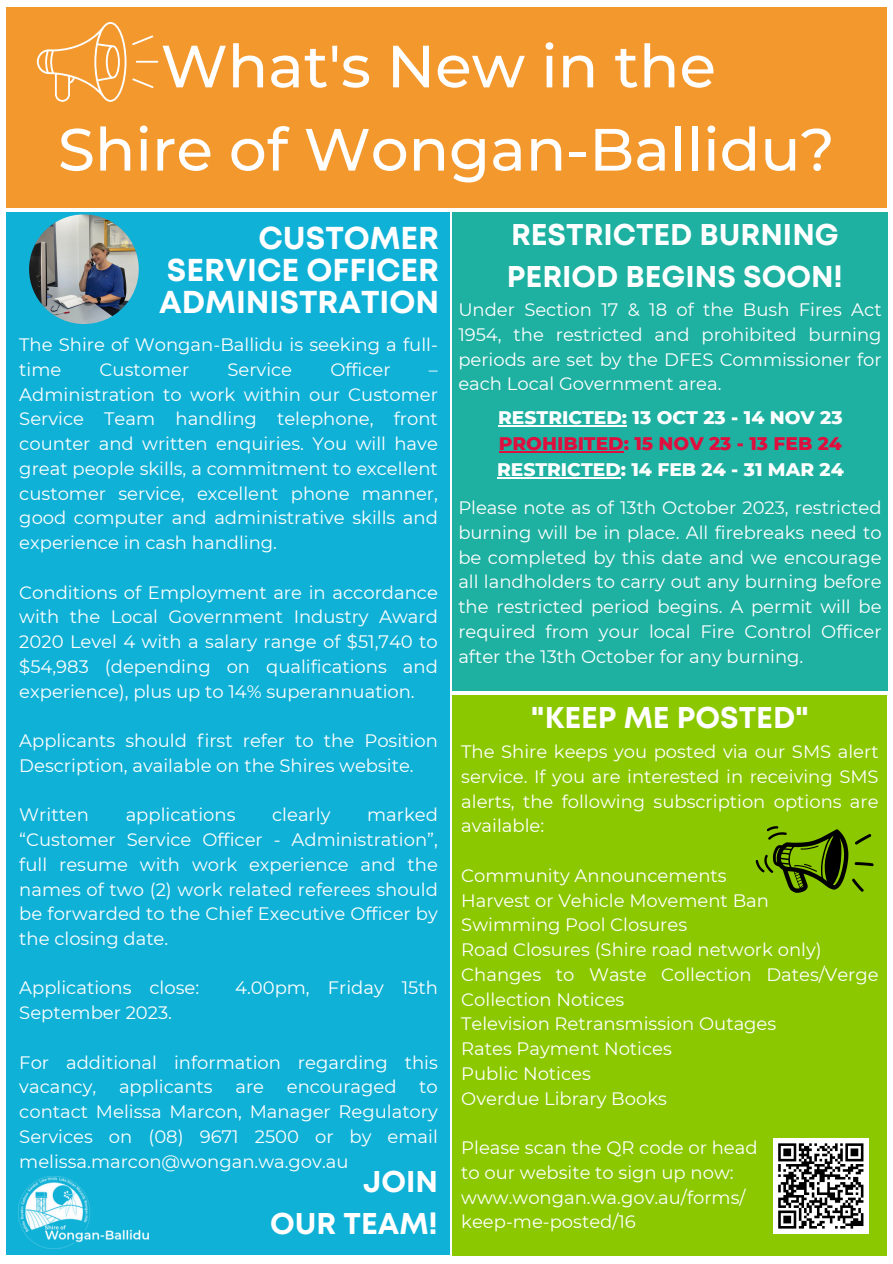
<style>
.page{position:relative;width:893px;height:1264px;background:#fff}
.page>*{position:absolute;margin:0;border:0;box-sizing:border-box;transform-origin:0 0}
.t1{font:500 59.55px "Montserrat";color:#fff}
.t2{font:700 31.65px/32px "Mont";color:#fff;text-align:justify}
.t3{font:700 30px/41.5px "Mont";color:#fff}
.t4{font:800 18.6px "Montserrat";color:#fdfefe}
.t5{font:800 18.6px "Montserrat";color:#de0f3f}
.t6{font:18px/24.8px "Montserrat";color:#fff;text-align:justify}
</style>
<div class="page">
<div style="left:452px;top:695px;width:435px;height:560px;background:#8bc800"></div>
<div style="left:7px;top:7px;width:879px;height:201px;background:#f3982d"></div>
<svg style="left:37px;top:22px;width:89px;height:80px"></svg>
<hr style="left:136px;top:61px;width:22px;height:2px;background:#fdfefe">
<svg style="left:132px;top:35px;width:21px;height:10px"></svg>
<svg style="left:132px;top:78px;width:21px;height:10px"></svg>
<div style="left:452px;top:212px;width:435px;height:478px;background:#1eb0a0"></div>
<div style="left:7px;top:212px;width:442px;height:1042px;background:#10b1d7"></div>
<img style="left:18px;top:1176px;width:131px;height:72px">
<img style="left:29px;top:214px;width:110px;height:110px;border-radius:50%">
<div style="left:773px;top:1138px;width:95px;height:95px;background:#fff"></div>
<svg style="left:778px;top:1143px;width:86px;height:86px"></svg>
<svg style="left:755px;top:826px;width:119px;height:67px"></svg>
<hr style="left:498px;top:425px;width:129px;height:1px;background:#fdfefe">
<hr style="left:499px;top:451px;width:124px;height:1px;background:#de0f3f">
<hr style="left:497px;top:477px;width:123px;height:1px;background:#fdfefe">
<p class="t1" style="left:161px;top:30px;width:557px">What's New in the</p>
<p class="t1" style="left:58px;top:113px;width:778px">Shire of Wongan-Ballidu?</p>
<p class="t2" style="left:159px;top:225px;width:281px;text-indent:99px">CUSTOMER SERVICE OFFICER ADMINISTRATION</p>
<p class="t3" style="left:507px;top:216px;width:337px">RESTRICTED BURNING<br>PERIOD BEGINS SOON!</p>
<p class="t6" style="left:458px;top:297px;width:425px">Under Section 17 &amp; 18 of the Bush Fires Act 1954, the restricted and prohibited burning periods are set by the DFES Commissioner for each Local Government area.</p>
<p class="t6" style="left:19px;top:332px;width:420px">The Shire of Wongan-Ballidu is seeking a full&shy;time</p>
<p class="t6" style="left:100px;top:357px;width:91px">Customer</p>
<p class="t6" style="left:227px;top:357px;width:66px">Service</p>
<p class="t6" style="left:330px;top:357px;width:62px">Officer</p>
<p class="t6" style="left:19px;top:357px;width:420px;text-indent:409px">– Administration to work within our Customer Service Team handling telephone, front counter and written enquiries. You will have great people skills, a commitment to excellent customer service, excellent phone manner, good computer and administrative skills and experience in cash handling.</p>
<p class="t6" style="left:19px;top:579px;width:420px">Conditions of Employment are in accordance with the Local Government Industry Award 2020 Level 4 with a salary range of $51,740 to $54,983 (depending on qualifications and experience), plus up to 14% superannuation.</p>
<p class="t6" style="left:19px;top:728px;width:420px">Applicants should first refer to the Position<br>Description, available on the Shires website.</p>
<p class="t6" style="left:19px;top:802px;width:71px">Written</p>
<p class="t6" style="left:126px;top:802px;width:111px">applications</p>
<p class="t6" style="left:272px;top:802px;width:60px">clearly</p>
<p class="t4" style="left:498px;top:406px;width:346px">RESTRICTED: 13 OCT 23 - 14 NOV 23</p>
<p class="t5" style="left:499px;top:432px;width:344px">PROHIBITED: 15 NOV 23 - 13 FEB 24</p>
<p class="t4" style="left:497px;top:458px;width:348px">RESTRICTED: 14 FEB 24 - 31 MAR 24</p>
<p class="t6" style="left:458px;top:495px;width:425px">Please note as of 13th October 2023, restricted burning will be in place. All firebreaks need to be completed by this date and we encourage all landholders to carry out any burning before the restricted period begins. A permit will be required from your local Fire Control Officer after the 13th October for any burning.</p>
<p class="t3" style="left:531px;top:699px;width:279px">"KEEP ME POSTED"</p>
<p class="t6" style="left:461px;top:739px;width:419px">The Shire keeps you posted via our SMS alert service. If you are interested in receiving SMS alerts, the following subscription options are available:</p>
<p class="t6" style="left:461px;top:863px;width:267px">Community Announcements</p>
<p class="t6" style="left:461px;top:887px;width:309px">Harvest or Vehicle Movement Ban</p>
<p class="t6" style="left:461px;top:912px;width:227px">Swimming Pool Closures</p>
<p class="t6" style="left:461px;top:937px;width:362px">Road Closures (Shire road network only)</p>
<p class="t6" style="left:461px;top:962px;width:419px">Changes to Waste Collection Dates/Verge<br>Collection Notices</p>
<p class="t6" style="left:461px;top:1011px;width:316px">Television Retransmission Outages</p>
<p class="t6" style="left:461px;top:1036px;width:212px">Rates Payment Notices</p>
<p class="t6" style="left:461px;top:1060px;width:131px">Public Notices</p>
<p class="t6" style="left:461px;top:1085px;width:207px">Overdue Library Books</p>
<p class="t6" style="left:461px;top:1135px;width:298px">Please scan the QR code or head</p>
<p class="t6" style="left:461px;top:1159px;width:274px">to our website to sign up now:</p>
<p class="t6" style="left:461px;top:1184px;width:286px">www.wongan.wa.gov.au/forms/</p>
<p class="t6" style="left:461px;top:1209px;width:176px">keep-me-posted/16</p>
<p class="t6" style="left:19px;top:802px;width:420px;text-indent:348px">marked “Customer Service Officer - Administration”, full resume with work experience and the names of two (2) work related referees should be forwarded to the Chief Executive Officer by the closing date.</p>
<p class="t6" style="left:19px;top:975px;width:181px">Applications close:</p>
<p class="t6" style="left:235px;top:975px;width:204px">4.00pm, Friday 15th</p>
<p class="t6" style="left:19px;top:1000px;width:154px">September 2023.</p>
<p class="t6" style="left:19px;top:1049px;width:420px">For additional information regarding this vacancy,</p>
<p class="t6" style="left:119px;top:1074px;width:95px">applicants</p>
<p class="t6" style="left:235px;top:1074px;width:30px">are</p>
<p class="t6" style="left:287px;top:1074px;width:111px">encouraged</p>
<p class="t6" style="left:19px;top:1074px;width:420px;text-indent:400px">to contact Melissa Marcon, Manager Regulatory Services on (08) 9671 2500 or by email melissa.marcon@wongan.wa.gov.au</p>
<p class="t3" style="left:363px;top:1163px;width:76px">JOIN</p>
<p class="t3" style="left:270px;top:1204px;width:169px">OUR TEAM!</p>
</div>
